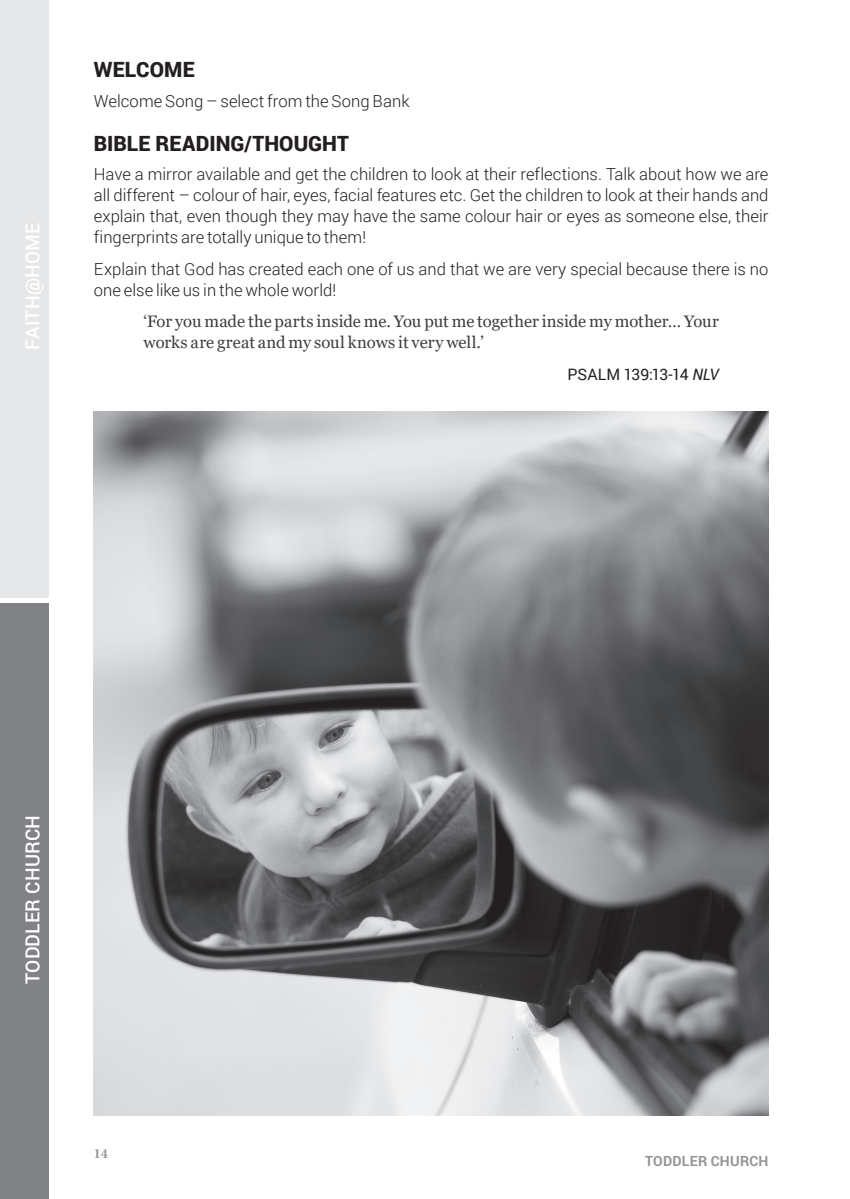
<style>
.page{position:relative;width:850px;height:1199px;background:#fff}
.page>*{position:absolute;margin:0;border:0;box-sizing:border-box;transform-origin:0 0}
.t1{font:900 21px "Roboto";letter-spacing:.005em;color:#231f20}
.t2{font:500 19.25px "Roboto";letter-spacing:.01em;color:#fff}
.t3{font:300 16.62px/21px "Roboto";letter-spacing:.005em;color:#231f20;text-align:justify}
.t4{font:16.62px/21px "Georgia";color:#3e3e3f}
.t5{font:15.75px "Roboto";letter-spacing:.005em;color:#231f20}
.t6{font:700 14px "Roboto";letter-spacing:.02em;color:#939598}
.t7{font:700 14px "Minion Pro";color:#939598}
.s1{font-style:italic}
</style>
<div class="page">
<img style="left:94px;top:411px;width:675px;height:704px">
<div style="left:0;top:0;width:49px;height:597px;background:#e6e7e9"></div>
<div style="left:0;top:603px;width:49px;height:595px;background:#808285"></div>
<p class="t2" style="left:19px;top:350px;width:129px;rotate:-90deg">FAITH@HOME</p>
<p class="t1" style="left:94px;top:55px;width:102px">WELCOME</p>
<p class="t3" style="left:94px;top:90px;width:317px">Welcome Song – select from the Song Bank</p>
<p class="t1" style="left:94px;top:128px;width:257px">BIBLE READING/THOUGHT</p>
<p class="t3" style="left:94px;top:163px;width:676px">Have a mirror available and get the children to look at their reflections. Talk about how we are all different – colour of hair, eyes, facial features etc. Get the children to look at their hands and explain that, even though they may have the same colour hair or eyes as someone else, their fingerprints are totally unique to them!</p>
<p class="t3" style="left:94px;top:258px;width:676px">Explain that God has created each one of us and that we are very special because there is no one else like us in the whole world!</p>
<p class="t4" style="left:143px;top:311px;width:577px">‘For you made the parts inside me. You put me together inside my mother… Your works are great and my soul knows it very well.’</p>
<p class="t5" style="left:567px;top:363px;width:153px">PSALM 139:13-14 <span class="s1">NLV</span></p>
<p class="t2" style="left:19px;top:983px;width:171px;rotate:-90deg">TODDLER CHURCH</p>
<p class="t7" style="left:94px;top:1143px;width:16px">14</p>
<p class="t6" style="left:645px;top:1151px;width:125px">TODDLER CHURCH</p>
</div>
